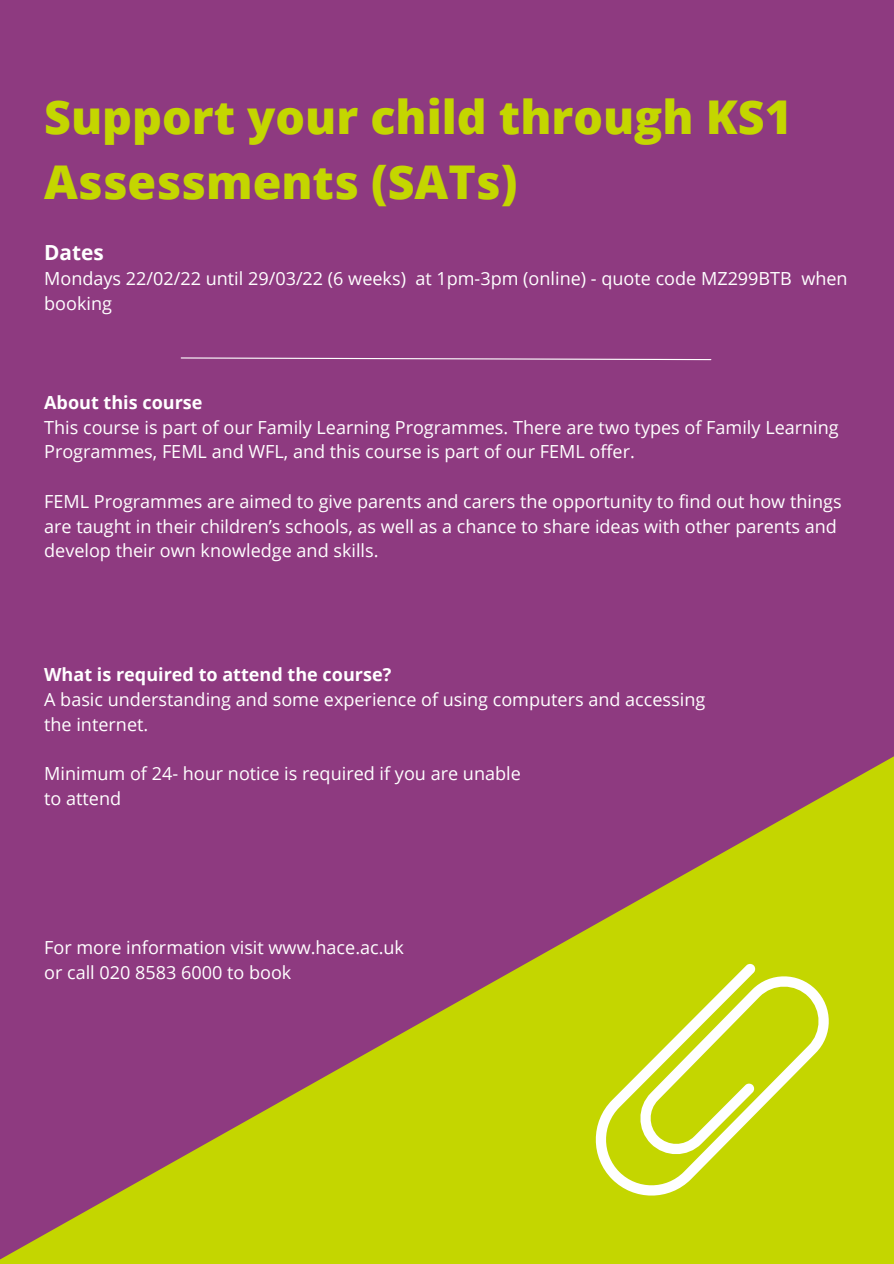
<style>
.page{position:relative;width:894px;height:1264px;background:#fff}
.page>*{position:absolute;margin:0;border:0;box-sizing:border-box;transform-origin:0 0}
.t1{font:800 46.5px/64.2px "Open Sans";color:#c4d600}
.t2{font:700 20.85px "Open Sans";color:#fff}
.t3{font:18px/24.8px "Open Sans";color:#fff}
.t4{font:700 18px "Open Sans";color:#fff}
</style>
<div class="page">
<div style="left:0;top:0;width:893px;height:1263px;background:#8e3a80"></div>
<svg style="left:0;top:757px;width:893px;height:506px"></svg>
<svg style="left:590px;top:963px;width:242px;height:237px;background:#cedd2c"></svg>
<svg style="left:180px;top:357px;width:531px;height:4px"></svg>
<p class="t1" style="left:44px;top:84px;width:749px">Support your child through KS1<br>Assessments (SATs)</p>
<p class="t2" style="left:44px;top:238px;width:61px">Dates</p>
<p class="t3" style="left:44px;top:265px;width:804px">Mondays 22/02/22 until 29/03/22 (6 weeks) at 1pm-3pm (online) - quote code MZ299BTB when booking</p>
<p class="t4" style="left:44px;top:389px;width:160px">About this course</p>
<p class="t3" style="left:44px;top:414px;width:795px">This course is part of our Family Learning Programmes. There are two types of Family Learning<br>Programmes, FEML and WFL, and this course is part of our FEML offer.</p>
<p class="t3" style="left:44px;top:488px;width:798px">FEML Programmes are aimed to give parents and carers the opportunity to find out how things are taught in their children’s schools, as well as a chance to share ideas with other parents and develop their own knowledge and skills.</p>
<p class="t4" style="left:44px;top:662px;width:348px">What is required to attend the course?</p>
<p class="t3" style="left:44px;top:686px;width:662px">A basic understanding and some experience of using computers and accessing</p>
<p class="t3" style="left:44px;top:711px;width:106px">the internet.</p>
<p class="t3" style="left:44px;top:761px;width:478px">Minimum of 24- hour notice is required if you are unable</p>
<p class="t3" style="left:44px;top:785px;width:78px">to attend</p>
<p class="t3" style="left:44px;top:934px;width:361px">For more information visit www.hace.ac.uk</p>
<p class="t3" style="left:44px;top:959px;width:249px">or call 020 8583 6000 to book</p>
</div>
